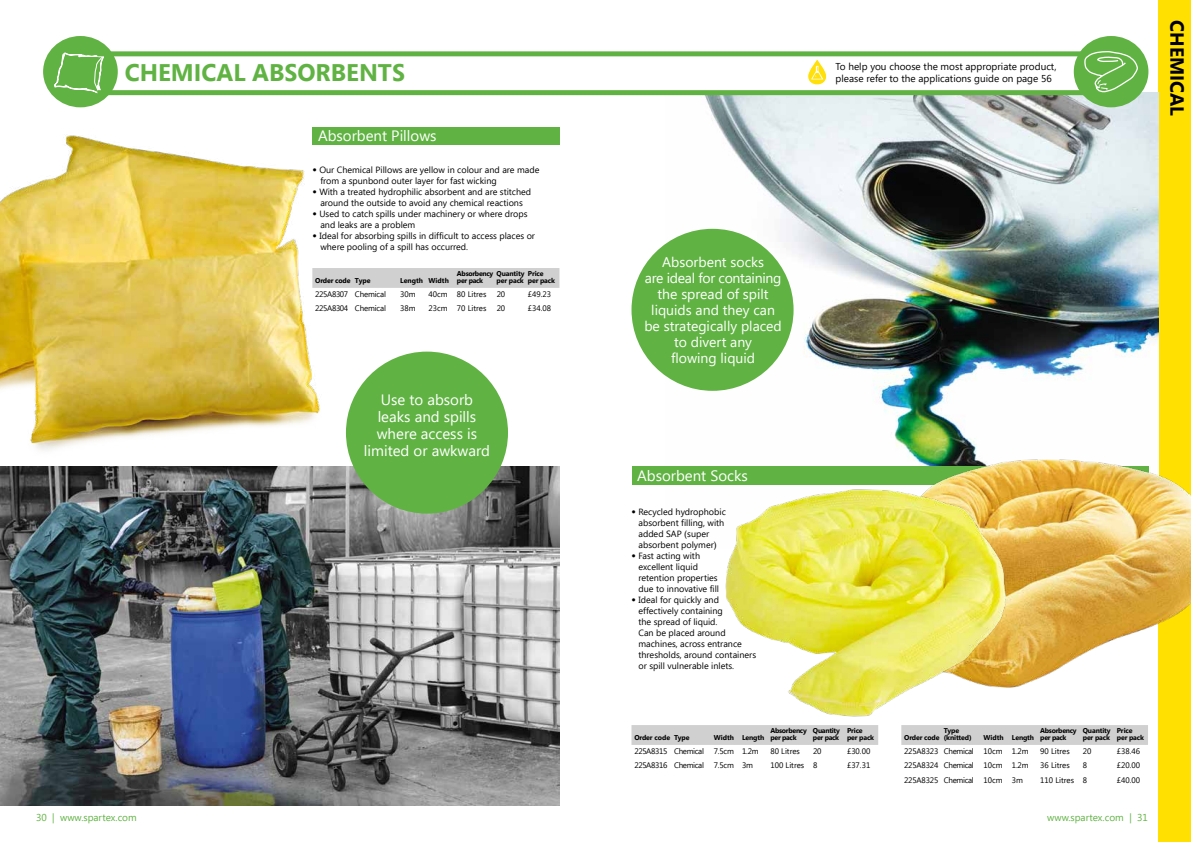
<style>
.page{position:relative;width:1191px;height:842px;background:#fff}
.page>*{position:absolute;margin:0;border:0;box-sizing:border-box;transform-origin:0 0}
.t1{font:700 24px "Segoe UI";color:#60b343}
.t2{font:700 19px "Segoe UI";color:#000}
.t3{font:15px/17px "Segoe UI";color:#fff;text-align:center}
.t4{font:14px/16px "Segoe UI";color:#fff;text-align:center}
.t5{font:10px/12px "Segoe UI";color:#000}
.t6{font:10px "Segoe UI";color:#60b343}
.t7{font:9px/11px "Segoe UI";color:#000}
.t8{font:8px "Segoe UI";letter-spacing:-.02em;color:#000}
.t9{font:8px "Segoe UI";color:#000}
.t10{font:8px "Segoe UI";letter-spacing:-.04em;color:#000}
.t11{font:700 7px/7px "Segoe UI";letter-spacing:-.02em;color:#000}
.t12{font:700 7px/7px "Segoe UI";letter-spacing:-.04em;color:#000}
.t13{font:700 7px "Segoe UI";color:#000}
.s1{font-family:"Gotham";font-weight:900}
.s2{font-family:"Helvetica"}
</style>
<div class="page">
<div style="left:1158px;top:0;width:33px;height:842px;background:#ffe000"></div>
<img style="left:0;top:467px;width:559px;height:339px">
<img style="left:665px;top:93px;width:493px;height:374px">
<div style="left:43px;top:36px;width:75px;height:71px;background:#60b343;border-radius:50%"></div>
<svg style="left:53px;top:38px;width:52px;height:55px"></svg>
<img style="left:0;top:135px;width:357px;height:341px">
<div style="left:97px;top:51px;width:1020px;height:5px;background:#60b343"></div>
<div style="left:97px;top:90px;width:1020px;height:5px;background:#60b343"></div>
<div style="left:1073px;top:36px;width:75px;height:71px;background:#60b343;border-radius:50%"></div>
<svg style="left:1084px;top:51px;width:54px;height:42px"></svg>
<div style="left:631px;top:229px;width:162px;height:162px;background:#60b343;border-radius:50%"></div>
<div style="left:312px;top:127px;width:247px;height:18px;background:#60b343"></div>
<div style="left:312px;top:268px;width:247px;height:20px;background:#d0d0d0"></div>
<div style="left:631px;top:725px;width:247px;height:20px;background:#d0d0d0"></div>
<div style="left:901px;top:725px;width:247px;height:20px;background:#d0d0d0"></div>
<div style="left:346px;top:352px;width:162px;height:162px;background:#60b343;border-radius:50%"></div>
<div style="left:631px;top:467px;width:517px;height:18px;background:#60b343"></div>
<img style="left:868px;top:429px;width:323px;height:254px">
<img style="left:705px;top:461px;width:322px;height:270px">
<svg style="left:807px;top:60px;width:20px;height:25px"></svg>
<h1 class="t1" style="left:125px;top:55px;width:282px">CHEMICAL ABSORBENTS</h1>
<h3 class="t3" style="left:318px;top:128px;width:120px">Absorbent Pillows</h3>
<p class="t7" style="left:320px;top:164px;width:221px;text-indent:-8px"><span class="s1">•</span> Our Chemical Pillows are yellow in colour and are made from a spunbond outer layer for fast wicking</p>
<p class="t7" style="left:312px;top:186px;width:220px;text-align:center"><span class="s1">•</span> With a treated hydrophilic absorbent and are stitched around the outside to avoid any chemical reactions</p>
<p class="t7" style="left:320px;top:208px;width:209px;text-indent:-8px"><span class="s1">•</span> Used to catch spills under machinery or where drops and leaks are a problem</p>
<p class="t7" style="left:320px;top:230px;width:216px;text-indent:-8px"><span class="s1">•</span> Ideal for absorbing spills in difficult to access places or where pooling of a spill has occurred.</p>
<p class="t11" style="left:315px;top:277px;width:57px">Order code Type</p>
<p class="t13" style="left:400px;top:275px;width:50px">Length Width</p>
<p class="t12" style="left:457px;top:270px;width:38px">Absorbency per pack</p>
<p class="t11" style="left:496px;top:270px;width:29px">Quantity per pack</p>
<p class="t11" style="left:528px;top:270px;width:29px">Price per pack</p>
<p class="t8" style="left:315px;top:289px;width:72px">225A8307 Chemical</p>
<p class="t8" style="left:400px;top:289px;width:17px">30m</p>
<p class="t9" style="left:428px;top:289px;width:59px">40cm 80 Litres</p>
<p class="t8" style="left:496px;top:289px;width:10px">20</p>
<p class="t8" style="left:528px;top:289px;width:25px">£49.23</p>
<p class="t8" style="left:315px;top:304px;width:72px">225A8304 Chemical</p>
<p class="t8" style="left:400px;top:304px;width:17px">38m</p>
<p class="t9" style="left:428px;top:304px;width:59px">23cm 70 Litres</p>
<p class="t8" style="left:496px;top:304px;width:10px">20</p>
<p class="t8" style="left:528px;top:304px;width:25px">£34.08</p>
<h3 class="t3" style="left:364px;top:391px;width:127px">Use to absorb leaks and spills where access is limited or awkward</h3>
<p class="t5" style="left:835px;top:60px;width:222px">To help you choose the most appropriate product, please refer to the applications guide on page 56</p>
<h3 class="t4" style="left:644px;top:254px;width:139px">Absorbent socks<br>are ideal for containing the spread of spilt liquids and they can be strategically placed to divert any<br>flowing liquid</h3>
<h3 class="t3" style="left:637px;top:467px;width:112px">Absorbent Socks</h3>
<p class="t7" style="left:638px;top:507px;width:89px;text-indent:-7px"><span class="s1">•</span> Recycled hydrophobic absorbent filling, with added SAP <span class="s2">(</span>super absorbent polymer<span class="s2">)</span></p>
<p class="t7" style="left:638px;top:551px;width:82px;text-indent:-7px"><span class="s1">•</span> Fast acting with excellent liquid retention properties due to innovative fill</p>
<p class="t7" style="left:638px;top:594px;width:119px;text-indent:-7px"><span class="s1">•</span> Ideal for quickly and effectively containing<br>the spread of liquid.<br>Can be placed around machines, across entrance thresholds, around containers or spill vulnerable inlets.</p>
<p class="t11" style="left:634px;top:734px;width:57px">Order code Type</p>
<p class="t11" style="left:713px;top:734px;width:52px">Width Length</p>
<p class="t12" style="left:770px;top:727px;width:38px">Absorbency per pack</p>
<p class="t12" style="left:813px;top:727px;width:28px">Quantity per pack</p>
<p class="t11" style="left:847px;top:727px;width:29px">Price per pack</p>
<p class="t10" style="left:634px;top:746px;width:126px">225A8315 Chemical 7.5cm 1.2m</p>
<p class="t9" style="left:770px;top:746px;width:31px">80 Litres</p>
<p class="t8" style="left:813px;top:746px;width:10px">20</p>
<p class="t8" style="left:847px;top:746px;width:25px">£30.00</p>
<p class="t10" style="left:634px;top:761px;width:120px">225A8316 Chemical 7.5cm 3m</p>
<p class="t9" style="left:770px;top:761px;width:48px">100 Litres 8</p>
<p class="t8" style="left:847px;top:761px;width:25px">£37.31</p>
<p class="t11" style="left:904px;top:734px;width:37px">Order code</p>
<p class="t11" style="left:944px;top:727px;width:29px">Type (knitted)</p>
<p class="t11" style="left:983px;top:734px;width:52px">Width Length</p>
<p class="t12" style="left:1040px;top:727px;width:38px">Absorbency per pack</p>
<p class="t11" style="left:1082px;top:727px;width:29px">Quantity per pack</p>
<p class="t11" style="left:1116px;top:727px;width:29px">Price per pack</p>
<p class="t8" style="left:904px;top:746px;width:126px">225A8323 Chemical 10cm 1.2m</p>
<p class="t9" style="left:1040px;top:746px;width:31px">90 Litres</p>
<p class="t8" style="left:1082px;top:746px;width:10px">20</p>
<p class="t8" style="left:1116px;top:746px;width:25px">£38.46</p>
<p class="t8" style="left:904px;top:761px;width:126px">225A8324 Chemical 10cm 1.2m</p>
<p class="t9" style="left:1040px;top:761px;width:31px">36 Litres</p>
<p class="t8" style="left:1082px;top:761px;width:6px">8</p>
<p class="t8" style="left:1116px;top:761px;width:25px">£20.00</p>
<p class="t8" style="left:904px;top:776px;width:120px">225A8325 Chemical 10cm 3m</p>
<p class="t9" style="left:1040px;top:776px;width:48px">110 Litres 8</p>
<p class="t8" style="left:1116px;top:776px;width:25px">£40.00</p>
<p class="t6" style="left:36px;top:812px;width:102px">30 | www.spartex.com</p>
<p class="t6" style="left:1047px;top:812px;width:102px">www.spartex.com | 31</p>
<h2 class="t2" style="left:1190px;top:20px;width:97px;rotate:90deg">CHEMICAL</h2>
</div>
